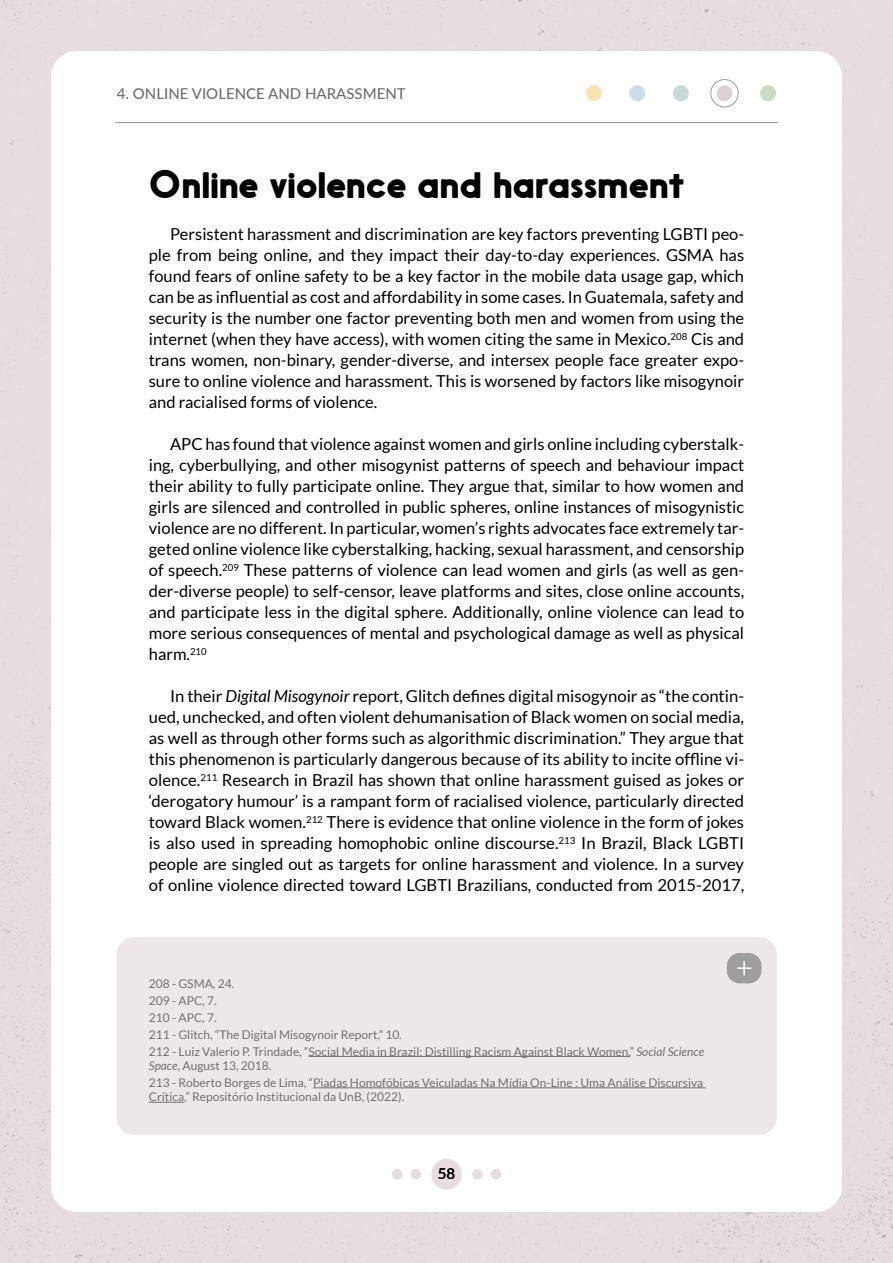
<style>
.page{position:relative;width:893px;height:1263px;background:#e7dde0}
.page>*{position:absolute;margin:0;border:0;box-sizing:border-box;transform-origin:0 0}
.TITOLO_CAPITOLO{font:37.5px "Nanami Rounded Bld";color:#000}
.corpo_base{font:16.5px/21px "Lato";color:#000;text-align:justify}
.t1{font:500 15px "Lato";color:#706f6f}
.t2{font:500 15px "Lato";color:#000}
.note_a_piè_pagina{font:12px/14.4px "Lato";color:#706f6f}
.s1{font-style:italic}
</style>
<div class="page">
<div style="left:51px;top:51px;width:791px;height:1161px;background:#fff;border-radius:26px"></div>
<hr style="left:115px;top:122px;width:663px;height:1px;background:#9e9e9d">
<div style="left:710px;top:79px;width:29px;height:28px;border:1px solid #706f6f;border-radius:50%"></div>
<div style="left:431px;top:1159px;width:31px;height:31px;background:#e7dde0;border-radius:50%"></div>
<div style="left:472px;top:1169px;width:11px;height:10px;background:#e7dde0;border-radius:50%"></div>
<div style="left:392px;top:1169px;width:10px;height:10px;background:#e7dde0;border-radius:50%"></div>
<div style="left:491px;top:1169px;width:10px;height:10px;background:#e7dde0;border-radius:50%"></div>
<div style="left:410px;top:1169px;width:11px;height:10px;background:#e7dde0;border-radius:50%"></div>
<div style="left:629px;top:85px;width:16px;height:16px;background:#cddde7;border-radius:50%"></div>
<div style="left:673px;top:85px;width:16px;height:16px;background:#cad7d8;border-radius:50%"></div>
<div style="left:716px;top:85px;width:16px;height:16px;background:#decfd4;border-radius:50%"></div>
<div style="left:760px;top:85px;width:16px;height:16px;background:#cfdac4;border-radius:50%"></div>
<div style="left:586px;top:85px;width:16px;height:16px;background:#f6e4b4;border-radius:50%"></div>
<div style="left:116px;top:937px;width:661px;height:198px;background:#eee7e9;border-radius:18px"></div>
<div style="left:727px;top:953px;width:34px;height:30px;background:#9e9e9d;border-radius:13px"></div>
<svg style="left:737px;top:961px;width:14px;height:14px"></svg>
<hr style="left:308px;top:1056px;width:322px;height:1px;background:#706f6f">
<hr style="left:313px;top:1087px;width:393px;height:1px;background:#706f6f">
<hr style="left:149px;top:1102px;width:35px;height:1px;background:#706f6f">
<p class="t1" style="left:117px;top:83px;width:290px">4. ONLINE VIOLENCE AND HARASSMENT</p>
<p class="TITOLO_CAPITOLO" style="left:149px;top:162px;width:537px">Online violence and harassment</p>
<p class="corpo_base" style="left:149px;top:224px;width:597px;text-indent:21px">Persistent harassment and discrimination are key factors preventing LGBTI peo&shy;ple from being online, and they impact their day-to-day experiences. GSMA has found fears of online safety to be a key factor in the mobile data usage gap, which can be as influential as cost and affordability in some cases. In Guatemala, safety and security is the number one factor preventing both men and women from using the internet (when they have access), with women citing the same in Mexico.<sup>208</sup> Cis and trans women, non-binary, gender-diverse, and intersex people face greater expo&shy;sure to online violence and harassment. This is worsened by factors like misogynoir and racialised forms of violence.</p>
<p class="corpo_base" style="left:149px;top:434px;width:597px;text-indent:21px">APC has found that violence against women and girls online including cyberstalk&shy;ing, cyberbullying, and other misogynist patterns of speech and behaviour impact their ability to fully participate online. They argue that, similar to how women and girls are silenced and controlled in public spheres, online instances of misogynistic violence are no different. In particular, women’s rights advocates face extremely tar&shy;geted online violence like cyberstalking, hacking, sexual harassment, and censorship of speech.<sup>209</sup> These patterns of violence can lead women and girls (as well as gen&shy;der-diverse people) to self-censor, leave platforms and sites, close online accounts, and participate less in the digital sphere. Additionally, online violence can lead to more serious consequences of mental and psychological damage as well as physical harm.<sup>210</sup></p>
<p class="corpo_base" style="left:149px;top:686px;width:597px;text-indent:21px">In their <span class="s1">Digital Misogynoir</span> report, Glitch defines digital misogynoir as “the contin&shy;ued, unchecked, and often violent dehumanisation of Black women on social media, as well as through other forms such as algorithmic discrimination.” They argue that this phenomenon is particularly dangerous because of its ability to incite offline vi&shy;olence.<sup>211</sup> Research in Brazil has shown that online harassment guised as jokes or ‘derogatory humour’ is a rampant form of racialised violence, particularly directed toward Black women.<sup>212</sup> There is evidence that online violence in the form of jokes is also used in spreading homophobic online discourse.<sup>213</sup> In Brazil, Black LGBTI people are singled out as targets for online harassment and violence. In a survey of online violence directed toward LGBTI Brazilians, conducted from 2015-2017,</p>
<p class="note_a_piè_pagina" style="left:149px;top:976px;width:87px">208 - GSMA, 24.</p>
<p class="note_a_piè_pagina" style="left:149px;top:993px;width:69px">209 - APC, 7.</p>
<p class="note_a_piè_pagina" style="left:149px;top:1010px;width:69px">210 - APC, 7.</p>
<p class="note_a_piè_pagina" style="left:149px;top:1027px;width:255px">211 - Glitch, “The Digital Misogynoir Report,” 10.</p>
<p class="note_a_piè_pagina" style="left:149px;top:1044px;width:557px">212 - Luiz Valerio P. Trindade, “Social Media in Brazil: Distilling Racism Against Black Women,” <span class="s1">Social Science<br>Space</span>, August 13, 2018.</p>
<p class="note_a_piè_pagina" style="left:149px;top:1075px;width:556px">213 - Roberto Borges de Lima, “Piadas Homofóbicas Veiculadas Na Mídia On-Line : Uma Análise Discursiva<br>Crítica,” Repositório Institucional da UnB, (2022).</p>
<p class="t2" style="left:438px;top:1163px;width:19px">58</p>
</div>
